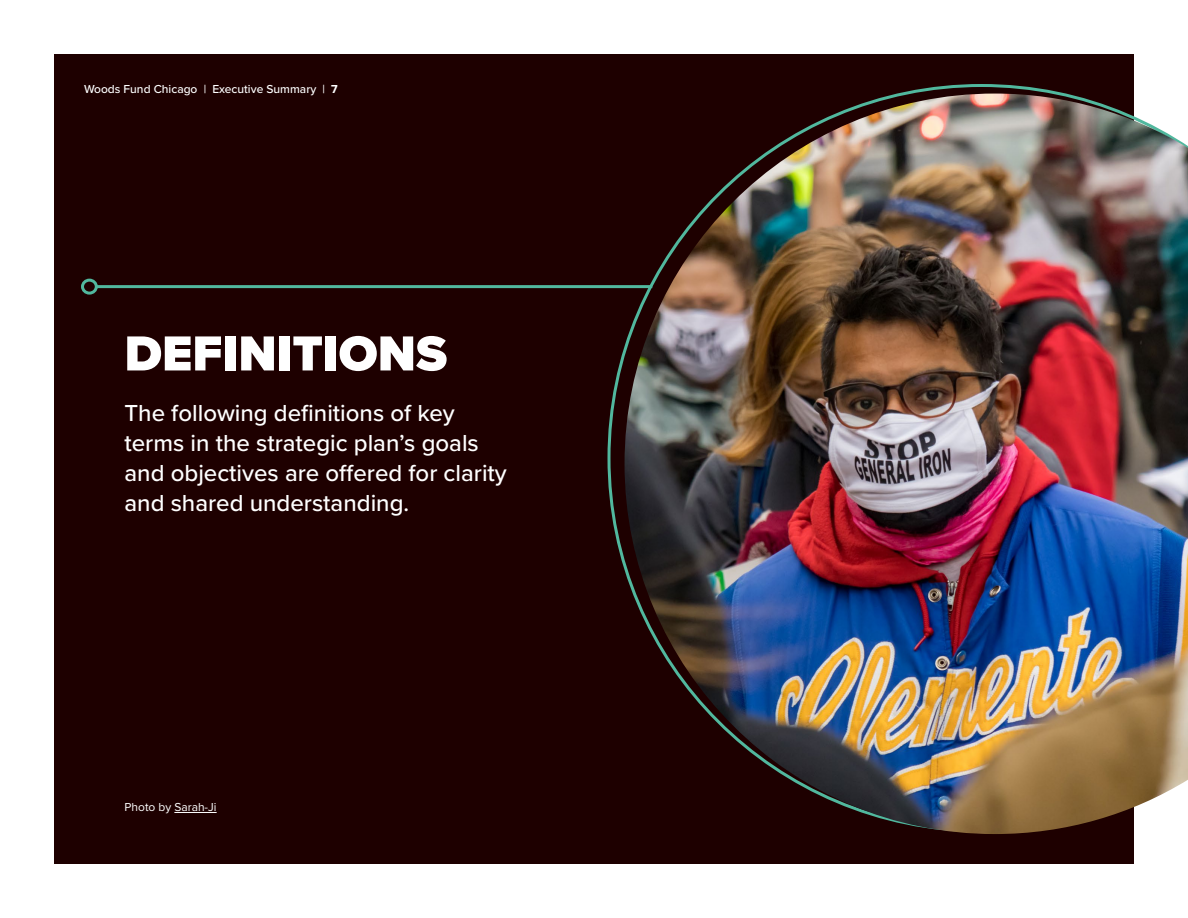
<style>
.page{position:relative;width:1188px;height:918px;background:#fff}
.page>*{position:absolute;margin:0;border:0;box-sizing:border-box;transform-origin:0 0}
.t1{font:900 51px "Proxima Nova";color:#fff}
.t2{font:500 24px/30px "Proxima Nova";color:#fff}
.t3{font:500 12px "Proxima Nova";color:#fff}
.t4{font:12px "Proxima Nova";color:#fff}
.s1{font-weight:700}
</style>
<div class="page">
<div style="left:54px;top:54px;width:1080px;height:810px;background:#1e0000"></div>
<img style="left:625px;top:94px;width:563px;height:740px">
<hr style="left:174px;top:812px;width:43px;height:1px;background:#fff">
<hr style="left:96px;top:285px;width:556px;height:3px;background:#51b89e">
<div style="left:81px;top:279px;width:17px;height:16px;border:3px solid #51b89e;border-radius:50%"></div>
<p class="t3" style="left:84px;top:81px;width:255px">Woods Fund Chicago | Executive Summary | <span class="s1">7</span></p>
<h1 class="t1" style="left:124px;top:315px;width:324px">DEFINITIONS</h1>
<p class="t2" style="left:124px;top:397px;width:384px">The following definitions of key terms in the strategic plan’s goals and objectives are offered for clarity and shared understanding.</p>
<p class="t4" style="left:124px;top:798px;width:94px">Photo by Sarah-Ji</p>
</div>
